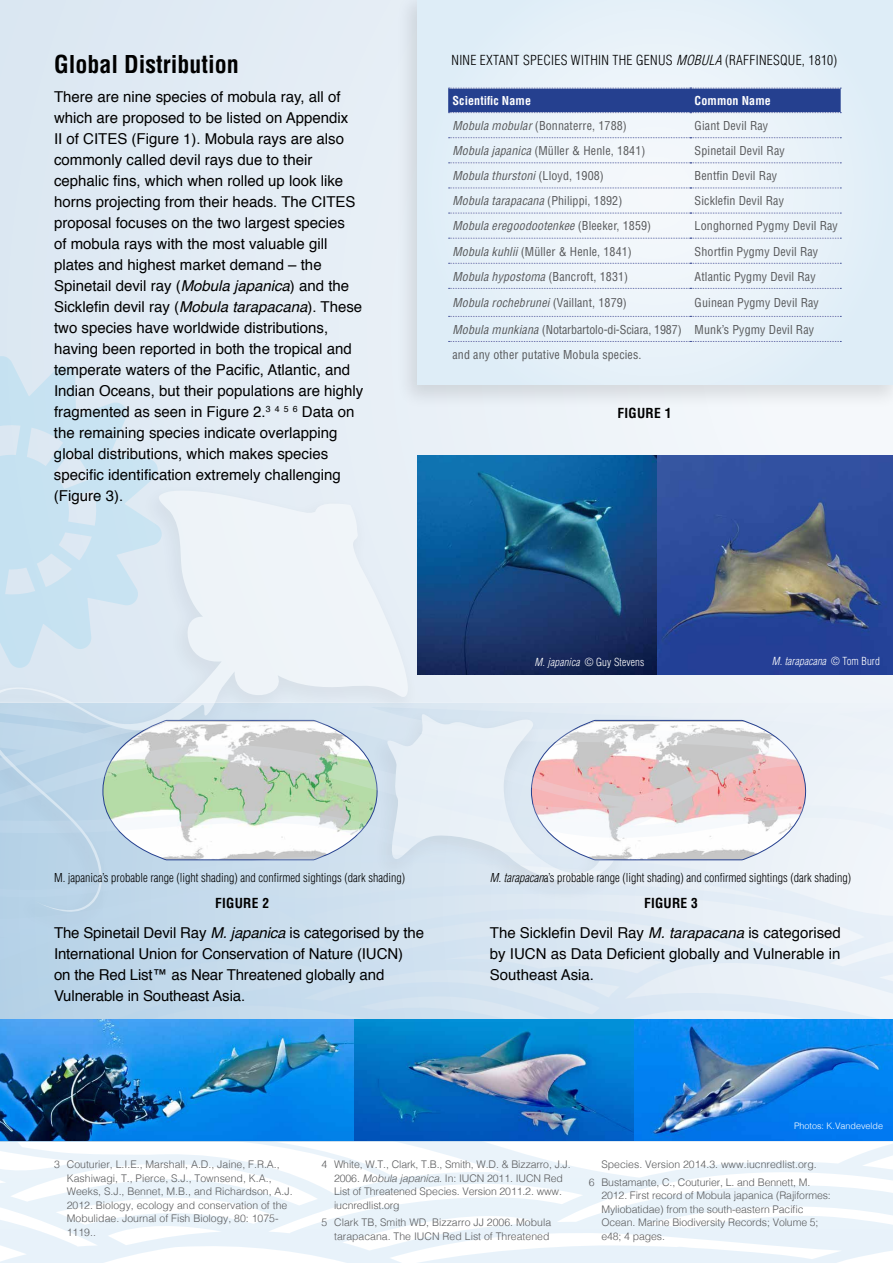
<style>
.page{position:relative;width:893px;height:1263px;background:#fff}
.page>*{position:absolute;margin:0;border:0;box-sizing:border-box;transform-origin:0 0}
.t1{font:700 condensed 24px "Helvetica";color:#000}
.t2{font:15px/21px "Helvetica";color:#000}
.t3{font:300 condensed 13.5px "Helvetica";letter-spacing:.02em;color:#000}
.t4{font:700 condensed 13.5px "Helvetica";letter-spacing:.02em;color:#000}
.t5{font:condensed 12px/25px "Helvetica";letter-spacing:.01em;color:#58595b}
.t6{font:italic condensed 12px "Helvetica";letter-spacing:.01em;color:#58595b}
.t7{font:300 condensed 12px "Helvetica";color:#000}
.t8{font:700 condensed 12px "Helvetica";letter-spacing:.01em;color:#fff}
.t9{font:300 condensed 10.8px "Helvetica";letter-spacing:.01em;color:#fff}
.t10{font:italic 300 condensed 10.8px "Helvetica";letter-spacing:.01em;color:#fff}
.t11{font:300 10.5px/13.5px "Helvetica";color:#5a5b5d}
.t12{font:300 9px "Helvetica";color:#fff}
.s1{font-style:italic}
.s2{font-style:normal}
</style>
<div class="page">
<div style="left:0;top:675px;width:893px;height:466px;background:linear-gradient(to right,#b3d0e7,#e9f1f9)"></div>
<div style="left:0;top:0;width:893px;height:702px;background:linear-gradient(to right,#dce7f2,#f5f8fb)"></div>
<div style="left:395px;top:0;width:498px;height:411px;background:#000;opacity:.11"></div>
<div style="left:418px;top:0;width:475px;height:385px;background:#e7f1f9"></div>
<img style="left:418px;top:456px;width:475px;height:219px">
<svg style="left:449px;top:137px;width:392px;height:1px"></svg>
<svg style="left:449px;top:162px;width:392px;height:1px"></svg>
<svg style="left:449px;top:188px;width:392px;height:1px"></svg>
<svg style="left:449px;top:213px;width:392px;height:1px"></svg>
<svg style="left:449px;top:238px;width:392px;height:1px"></svg>
<svg style="left:449px;top:263px;width:392px;height:1px"></svg>
<svg style="left:449px;top:288px;width:392px;height:1px"></svg>
<svg style="left:449px;top:316px;width:392px;height:1px"></svg>
<svg style="left:449px;top:341px;width:392px;height:1px"></svg>
<svg style="left:448px;top:88px;width:393px;height:25px;background:#2e4793"></svg>
<div style="left:0;top:480px;width:422px;height:457px;background:#000;opacity:.11"></div>
<svg style="left:0;top:490px;width:410px;height:209px;fill:#eef3f8"></svg>
<svg style="left:0;top:356px;width:169px;height:332px;background:#d7e7f2"></svg>
<svg style="left:0;top:407px;width:111px;height:207px;background:#cbe3f1"></svg>
<svg style="left:0;top:699px;width:893px;height:230px;background:#d8e0e6"></svg>
<img style="left:0;top:1020px;width:354px;height:121px">
<img style="left:354px;top:1020px;width:281px;height:121px">
<img style="left:635px;top:1020px;width:258px;height:121px">
<h1 class="t1" style="left:54px;top:49px;width:186px">Global Distribution</h1>
<p class="t2" style="left:54px;top:87px;width:311px">There are nine species of mobula ray, all of which are proposed to be listed on Appendix<br>II of CITES (Figure 1). Mobula rays are also commonly called devil rays due to their cephalic fins, which when rolled up look like horns projecting from their heads. The CITES proposal focuses on the two largest species<br>of mobula rays with the most valuable gill plates and highest market demand – the Spinetail devil ray (<span class="s1">Mobula japanica</span>) and the Sicklefin devil ray (<span class="s1">Mobula tarapacana</span>). These two species have worldwide distributions, having been reported in both the tropical and temperate waters of the Pacific, Atlantic, and Indian Oceans, but their populations are highly fragmented as seen in Figure 2.<sup>3</sup> <sup>4</sup> <sup>5</sup> <sup>6</sup> Data on the remaining species indicate overlapping global distributions, which makes species specific identification extremely challenging (Figure 3).</p>
<p class="t3" style="left:452px;top:52px;width:387px">Nine extant species within the Genus <span class="s1">MOBULA</span> (Raffinesque, 1810)</p>
<p class="t8" style="left:452px;top:93px;width:80px">Scientific Name</p>
<p class="t8" style="left:695px;top:93px;width:78px">Common Name</p>
<p class="t5" style="left:452px;top:113px;width:176px"><span class="s1">Mobula mobular</span> (Bonnaterre, 1788)</p>
<p class="t5" style="left:695px;top:113px;width:75px">Giant Devil Ray</p>
<p class="t5" style="left:452px;top:138px;width:195px"><span class="s1">Mobula japanica</span> (Müller &amp; Henle, 1841)</p>
<p class="t5" style="left:695px;top:138px;width:92px">Spinetail Devil Ray</p>
<p class="t6" style="left:452px;top:168px;width:153px">Mobula thurstoni <span class="s2">(Lloyd, 1908)</span></p>
<p class="t5" style="left:695px;top:163px;width:84px">Bentfin Devil Ray</p>
<p class="t6" style="left:452px;top:193px;width:171px">Mobula tarapacana <span class="s2">(Philippi, 1892)</span></p>
<p class="t5" style="left:695px;top:188px;width:91px">Sicklefin Devil Ray</p>
<p class="t6" style="left:452px;top:219px;width:200px">Mobula eregoodootenkee <span class="s2">(Bleeker, 1859)</span></p>
<p class="t5" style="left:695px;top:213px;width:145px">Longhorned Pygmy Devil Ray</p>
<p class="t5" style="left:452px;top:238px;width:181px"><span class="s1">Mobula kuhlii</span> (Müller &amp; Henle, 1841)</p>
<p class="t5" style="left:695px;top:238px;width:125px">Shortfin Pygmy Devil Ray</p>
<p class="t6" style="left:452px;top:269px;width:177px">Mobula hypostoma <span class="s2">(Bancroft, 1831)</span></p>
<p class="t5" style="left:695px;top:264px;width:123px">Atlantic Pygmy Devil Ray</p>
<p class="t6" style="left:452px;top:295px;width:176px">Mobula rochebrunei <span class="s2">(Vaillant, 1879)</span></p>
<p class="t5" style="left:695px;top:290px;width:126px">Guinean Pygmy Devil Ray</p>
<p class="t5" style="left:452px;top:317px;width:363px"><span class="s1">Mobula munkiana</span> (Notarbartolo-di-Sciara, 1987) Munk’s Pygmy Devil Ray and any other putative Mobula species.</p>
<p class="t4" style="left:617px;top:405px;width:56px">Figure 1</p>
<p class="t9" style="left:535px;top:656px;width:111px"><span class="s1">M. japanica</span> © Guy Stevens</p>
<p class="t10" style="left:772px;top:655px;width:110px">M. tarapacana <span class="s2">© Tom Burd</span></p>
<p class="t7" style="left:54px;top:870px;width:353px">M. japanica’s probable range (light shading) and confirmed sightings (dark shading)</p>
<p class="t4" style="left:215px;top:895px;width:56px">Figure 2</p>
<p class="t2" style="left:54px;top:922px;width:372px">The Spinetail Devil Ray <span class="s1">M. japanica</span> is categorised by the International Union for Conservation of Nature (IUCN)<br>on the Red List™ as Near Threatened globally and Vulnerable in Southeast Asia.</p>
<p class="t7" style="left:490px;top:871px;width:363px"><span class="s1">M. tarapacan</span>a’s probable range (light shading) and confirmed sightings (dark shading)</p>
<p class="t4" style="left:644px;top:895px;width:56px">Figure 3</p>
<p class="t2" style="left:490px;top:923px;width:352px;text-align:justify">The Sicklefin Devil Ray <span class="s1">M. tarapacana</span> is categorised by IUCN as Data Deficient globally and Vulnerable in Southeast Asia.</p>
<p class="t12" style="left:794px;top:1118px;width:91px">Photos: K.Vandevelde</p>
<p class="t11" style="left:67px;top:1157px;width:227px;text-indent:-13px">3 Couturier, L.I.E., Marshall, A.D., Jaine, F.R.A., Kashiwagi, T., Pierce, S.J., Townsend, K.A., Weeks, S.J., Bennet, M.B., and Richardson, A.J.<br>2012. Biology, ecology and conservation of the Mobulidae. Journal of Fish Biology, 80: 1075- 1119..</p>
<p class="t11" style="left:334px;top:1157px;width:238px;text-indent:-13px">4 White, W.T., Clark, T.B., Smith, W.D. &amp; Bizzarro, J.J.<br>2006. <span class="s1">Mobula japanica</span>. In: IUCN 2011. IUCN Red List of Threatened Species. Version 2011.2. www. iucnredlist.org</p>
<p class="t11" style="left:321px;top:1215px;width:231px;text-align:right">5 Clark TB, Smith WD, Bizzarro JJ 2006. Mobula tarapacana. The IUCN Red List of Threatened</p>
<p class="t11" style="left:589px;top:1155px;width:230px;line-height:17.7px;text-indent:13px">Species. Version 2014.3. www.iucnredlist.org.<br>6 Bustamante, C., Couturier, L. and Bennett, M.</p>
<p class="t11" style="left:601px;top:1188px;width:231px">2012. First record of Mobula japanica (Rajiformes:<br>Myliobatidae) from the south-eastern Pacific Ocean. Marine Biodiversity Records; Volume 5; e48; 4 pages.</p>
</div>
